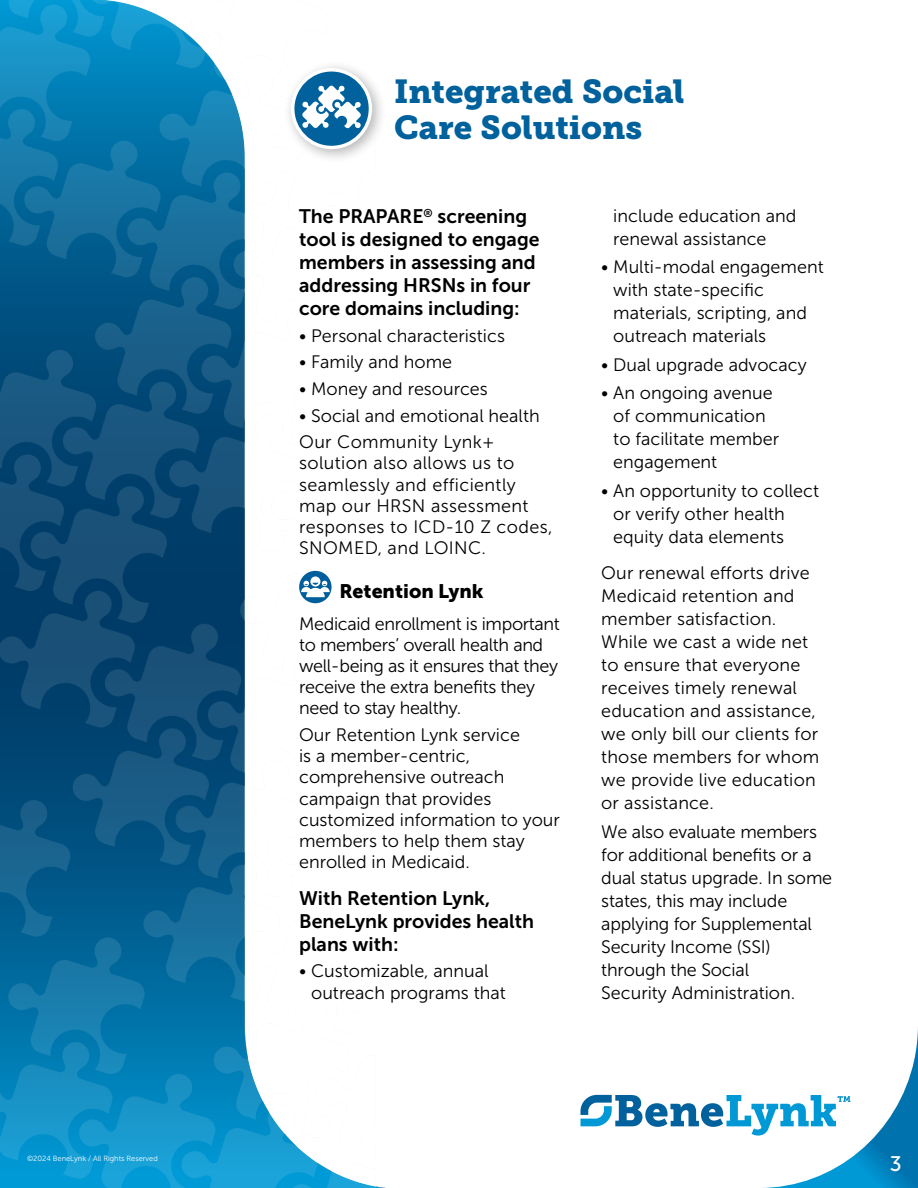
<style>
.page{position:relative;width:918px;height:1188px;background:#fff}
.page>*{position:absolute;margin:0;border:0;box-sizing:border-box;transform-origin:0 0}
.t1{font:33px/36px "Museo Slab 900";color:#00619c}
.t2{font:21px "Museo Sans 500";color:#fff}
.t3{font:19.5px/23px "Museo Sans 700";color:#000}
.t4{font:19.5px "Museo Sans 900";color:#000}
.t5{font:18px/23px "Museo Sans 300";color:#000}
.t6{font:18px/21.1px "Museo Sans 300";letter-spacing:-.02em;color:#000}
.t7{font:18px/21.1px "Museo Sans 300";letter-spacing:.02em;color:#000}
.t8{font:7.5px "Museo Sans 300";color:#fff}
</style>
<div class="page">
<img style="left:0;top:0;width:386px;height:1188px">
<div style="left:283px;top:60px;width:104px;height:104px;background:#000;opacity:.3"></div>
<svg style="left:293px;top:70px;width:77px;height:77px;background:#1d73a7"></svg>
<div style="left:291px;top:68px;width:81px;height:81px;border:3px solid #fff;border-radius:50%"></div>
<svg style="left:302px;top:85px;width:59px;height:43px"></svg>
<svg style="left:580px;top:1028px;width:338px;height:160px"></svg>
<div style="left:299px;top:209px;width:564px;height:790px;background:#fff"></div>
<svg style="left:299px;top:571px;width:33px;height:32px"></svg>
<svg style="left:301px;top:576px;width:29px;height:21px"></svg>
<p class="t8" style="left:27px;top:1154px;width:132px">©2024 BeneLynk / All Rights Reserved</p>
<h1 class="t1" style="left:394px;top:74px;width:292px">Integrated Social<br>Care Solutions</h1>
<p class="t3" style="left:299px;top:205px;width:242px">The PRAPARE<sup>®</sup> screening tool is designed to engage members in assessing and addressing HRSNs in four core domains including:</p>
<p class="t5" style="left:299px;top:324px;width:207px">• Personal characteristics</p>
<p class="t5" style="left:299px;top:351px;width:155px">• Family and home</p>
<p class="t5" style="left:299px;top:377px;width:190px">• Money and resources</p>
<p class="t5" style="left:299px;top:402px;width:242px;line-height:26.5px">• Social and emotional health<br>Our Community Lynk+</p>
<p class="t7" style="left:299px;top:453px;width:255px">solution also allows us to seamlessly and efficiently map our HRSN assessment responses to ICD-10 Z codes,<br>SNOMED, and LOINC.</p>
<p class="t4" style="left:339px;top:580px;width:146px">Retention Lynk</p>
<p class="t6" style="left:299px;top:613px;width:262px">Medicaid enrollment is important to members’ overall health and well-being as it ensures that they receive the extra benefits they need to stay healthy.</p>
<p class="t5" style="left:299px;top:724px;width:262px;line-height:21.1px">Our Retention Lynk service<br>is a member-centric, comprehensive outreach campaign that provides customized information to your members to help them stay enrolled in Medicaid.</p>
<p class="t3" style="left:299px;top:886px;width:236px">With Retention Lynk,<br>BeneLynk provides health plans with:</p>
<p class="t5" style="left:311px;top:960px;width:196px;line-height:21.6px;text-indent:-12px">• Customizable, annual outreach programs that</p>
<p class="t5" style="left:613px;top:205px;width:185px">include education and renewal assistance</p>
<p class="t5" style="left:613px;top:256px;width:212px;text-indent:-12px">• Multi-modal engagement with state-specific materials, scripting, and outreach materials</p>
<p class="t5" style="left:601px;top:353px;width:207px">• Dual upgrade advocacy</p>
<p class="t5" style="left:613px;top:382px;width:167px;text-indent:-12px">• An ongoing avenue of communication to facilitate member engagement</p>
<p class="t5" style="left:613px;top:479px;width:207px;text-indent:-12px">• An opportunity to collect or verify other health equity data elements</p>
<p class="t5" style="left:601px;top:562px;width:220px">Our renewal efforts drive<br>Medicaid retention and member satisfaction.<br>While we cast a wide net to ensure that everyone receives timely renewal education and assistance, we only bill our clients for those members for whom we provide live education or assistance.</p>
<p class="t5" style="left:601px;top:820px;width:233px">We also evaluate members for additional benefits or a dual status upgrade. In some states, this may include applying for Supplemental<br>Security Income (SSI) through the Social<br>Security Administration.</p>
<p class="t2" style="left:890px;top:1152px;width:13px">3</p>
</div>
